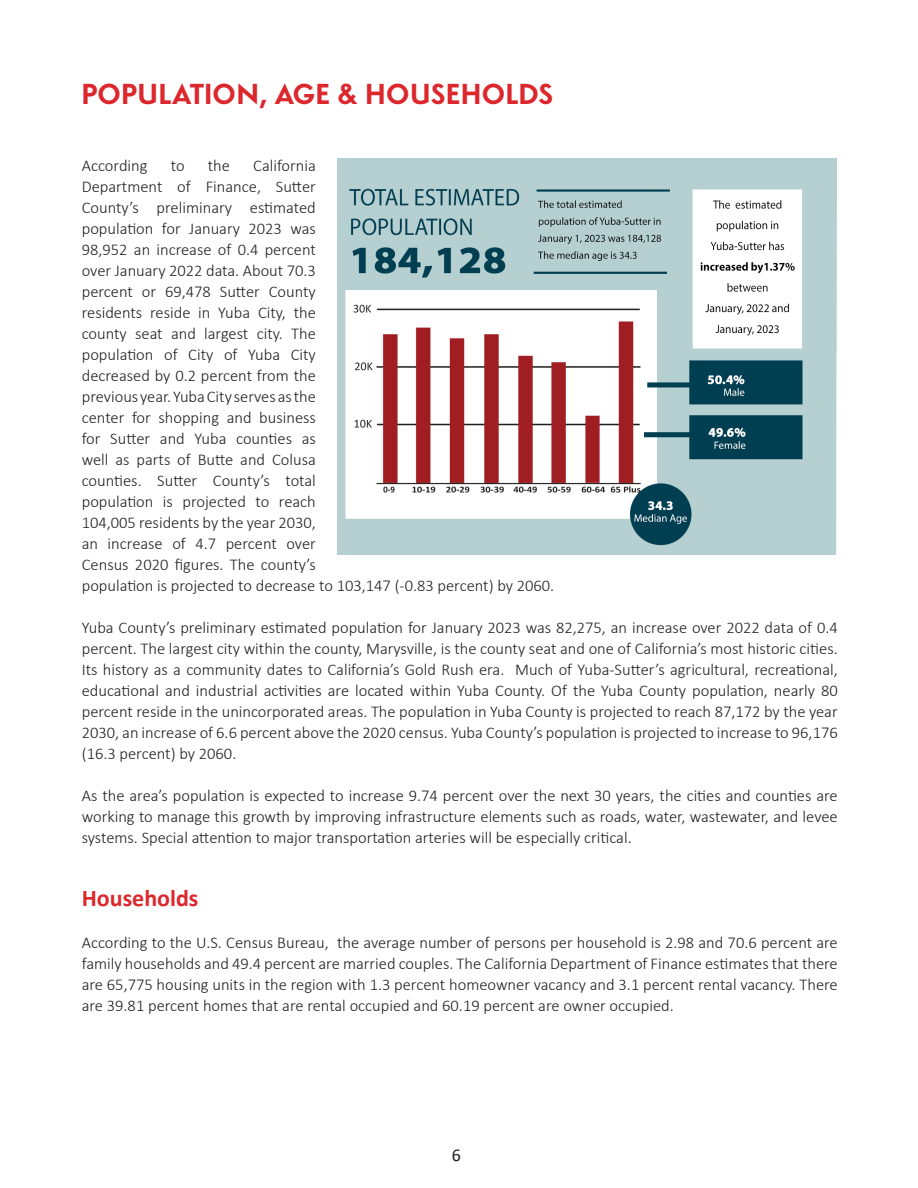
<style>
.page{position:relative;width:918px;height:1188px;background:#fff}
.page>*{position:absolute;margin:0;border:0;box-sizing:border-box;transform-origin:0 0}
.t1{font:700 30px "Simplo";color:#dc272d}
.t2{font:700 24px "Calibri";color:#dc272d}
.t3{font:18px "Calibri";color:#231f20}
.t4{font:300 16.5px/21px "Calibri";color:#231f20;text-align:justify}
</style>
<div class="page">
<img style="left:338px;top:159px;width:499px;height:396px">
<p class="t1" style="left:81px;top:76px;width:474px">POPULATION, AGE &amp; HOUSEHOLDS</p>
<p class="t4" style="left:82px;top:155px;width:474px;text-align:left;text-indent:171px">California<br>Department of Finance, Sutter<br>County’s preliminary estimated<br>population for January 2023 was<br>98,952 an increase of 0.4 percent<br>over January 2022 data. About 70.3<br>percent or 69,478 Sutter County<br>residents reside in Yuba City, the<br>county seat and largest city. The<br>population of City of Yuba City<br>decreased by 0.2 percent from the<br>previous year. Yuba City serves as the<br>center for shopping and business<br>for Sutter and Yuba counties as<br>well as parts of Butte and Colusa<br>counties. Sutter County’s total<br>population is projected to reach<br>104,005 residents by the year 2030,<br>an increase of 4.7 percent over<br>Census 2020 figures. The county’s<br>population is projected to decrease to 103,147 (-0.83 percent) by 2060.</p>
<p class="t4" style="left:82px;top:617px;width:758px">Yuba County’s preliminary estimated population for January 2023 was 82,275, an increase over 2022 data of 0.4 percent. The largest city within the county, Marysville, is the county seat and one of California’s most historic cities.<br>Its history as a community dates to California’s Gold Rush era. Much of Yuba-Sutter’s agricultural, recreational, educational and industrial activities are located within Yuba County. Of the Yuba County population, nearly 80 percent reside in the unincorporated areas. The population in Yuba County is projected to reach 87,172 by the year 2030, an increase of 6.6 percent above the 2020 census. Yuba County’s population is projected to increase to 96,176 (16.3 percent) by 2060.</p>
<p class="t4" style="left:82px;top:785px;width:757px">As the area’s population is expected to increase 9.74 percent over the next 30 years, the cities and counties are working to manage this growth by improving infrastructure elements such as roads, water, wastewater, and levee systems. Special attention to major transportation arteries will be especially critical.</p>
<p class="t4" style="left:82px;top:155px;width:67px">According</p>
<p class="t4" style="left:171px;top:155px;width:15px">to</p>
<p class="t4" style="left:208px;top:155px;width:24px">the</p>
<p class="t2" style="left:82px;top:881px;width:118px">Households</p>
<p class="t4" style="left:82px;top:932px;width:758px">According to the U.S. Census Bureau, the average number of persons per household is 2.98 and 70.6 percent are family households and 49.4 percent are married couples. The California Department of Finance estimates that there are 65,775 housing units in the region with 1.3 percent homeowner vacancy and 3.1 percent rental vacancy. There are 39.81 percent homes that are rental occupied and 60.19 percent are owner occupied.</p>
<p class="t3" style="left:452px;top:1143px;width:11px">6</p>
</div>
